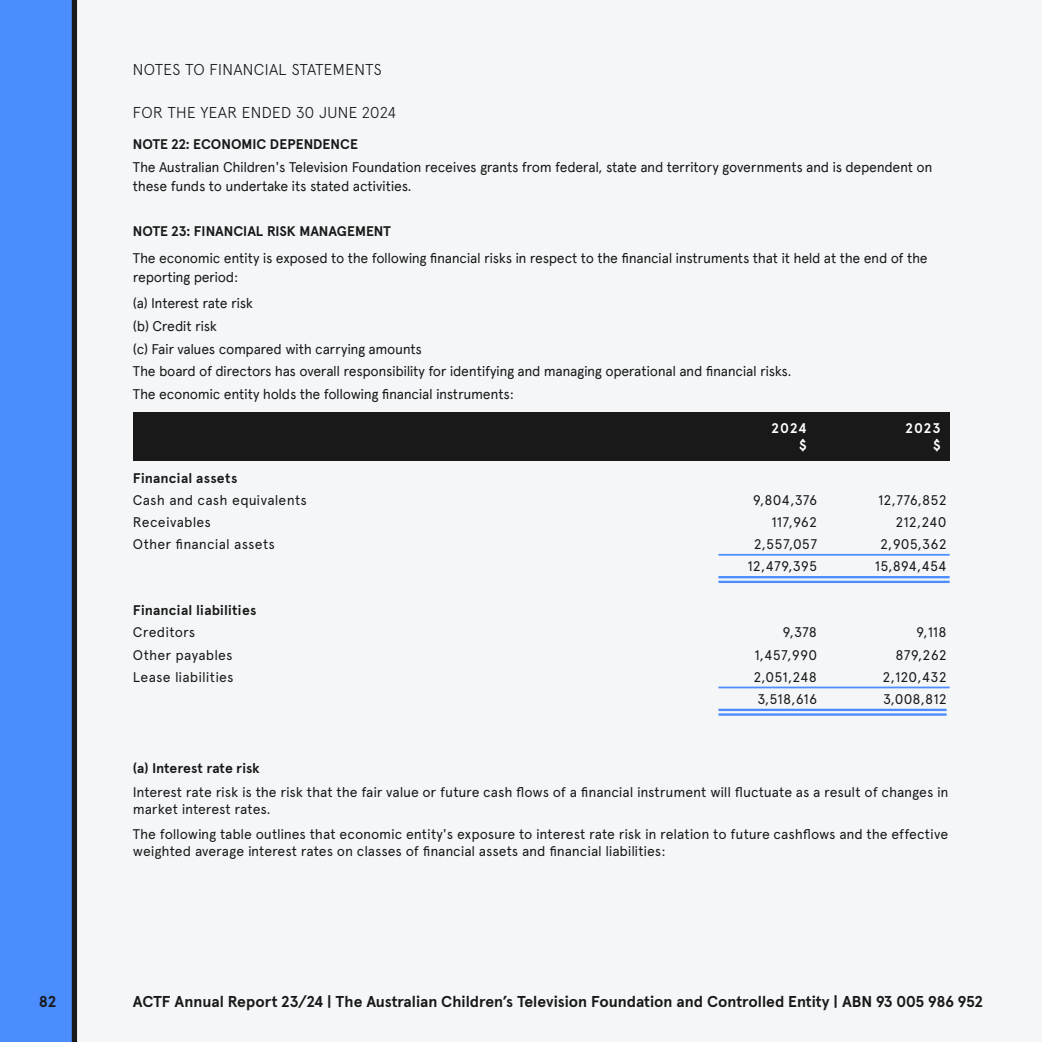
<style>
.page{position:relative;width:1042px;height:1042px;background:#f4f6f8}
.page>*{position:absolute;margin:0;border:0;box-sizing:border-box;transform-origin:0 0}
.BTS_Contents_Sub{font:700 15.75px "Apercu Pro";color:#191919}
.BTS_Contents_Sub-2{font:300 15.75px "Apercu Pro";letter-spacing:.02em;color:#191919}
.Financials_-_Body_Copy{font:14px/19.2px "Apercu Pro";letter-spacing:-.025em;color:#191919}
.Body_Copy{font:14px/17.2px "Apercu";letter-spacing:-.01em;color:#191919}
.FINANCIALS_BODY{font:14px "Apercu";letter-spacing:.01em;color:#191919}
.FINANCIALS__2_Column_Single_Line{font:14px "Apercu";letter-spacing:.015em;color:#191919}
.Financials_-_Body_Copy-2{font:700 14px "Apercu Pro";color:#191919}
.FINANCIALS__2_Column_Double_Line{font:14px "Apercu";letter-spacing:.015em;color:#191919}
.FINANCIALS_BODY-2{font:700 14px "Apercu";letter-spacing:.02em;color:#191919}
.Body_Copy-2{font:700 14px "Apercu";color:#191919}
.FINANCIALS_-_Note_Header{font:700 14px/17.2px "Apercu";letter-spacing:.045em;color:#fff;text-align:right}
</style>
<div class="page">
<svg style="left:0;top:0;width:78px;height:1042px;background:#4783ed"></svg>
<hr style="left:718px;top:554px;width:231px;height:2px;background:#4b8cff">
<hr style="left:718px;top:576px;width:231px;height:2px;background:#4b8cff">
<hr style="left:718px;top:581px;width:231px;height:2px;background:#4b8cff">
<hr style="left:718px;top:686px;width:231px;height:2px;background:#4b8cff">
<hr style="left:718px;top:709px;width:228px;height:2px;background:#4b8cff">
<hr style="left:718px;top:713px;width:228px;height:3px;background:#4b8cff">
<div style="left:133px;top:412px;width:816px;height:49px;background:#191919"></div>
<p class="BTS_Contents_Sub-2" style="left:133px;top:58px;width:250px">NOTES TO FINANCIAL STATEMENTS</p>
<p class="BTS_Contents_Sub-2" style="left:133px;top:101px;width:264px">FOR THE YEAR ENDED 30 JUNE 2024</p>
<p class="Financials_-_Body_Copy-2" style="left:133px;top:133px;width:227px">NOTE 22: ECONOMIC DEPENDENCE</p>
<p class="Financials_-_Body_Copy" style="left:133px;top:156px;width:801px">The Australian Children's Television Foundation receives grants from federal, state and territory governments and is dependent on these funds to undertake its stated activities.</p>
<p class="Financials_-_Body_Copy-2" style="left:133px;top:220px;width:260px">NOTE 23: FINANCIAL RISK MANAGEMENT</p>
<p class="Financials_-_Body_Copy" style="left:133px;top:247px;width:796px">The economic entity is exposed to the following financial risks in respect to the financial instruments that it held at the end of the reporting period:</p>
<p class="Financials_-_Body_Copy" style="left:133px;top:293px;width:121px">(a) Interest rate risk</p>
<p class="Financials_-_Body_Copy" style="left:133px;top:315px;width:85px">(b) Credit risk</p>
<p class="Financials_-_Body_Copy" style="left:133px;top:338px;width:291px">(c) Fair values compared with carrying amounts</p>
<p class="Financials_-_Body_Copy" style="left:133px;top:361px;width:660px">The board of directors has overall responsibility for identifying and managing operational and financial risks.</p>
<p class="Financials_-_Body_Copy" style="left:133px;top:384px;width:382px">The economic entity holds the following financial instruments:</p>
<p class="FINANCIALS_-_Note_Header" style="left:771px;top:419px;width:37px">2024 $</p>
<p class="FINANCIALS_-_Note_Header" style="left:905px;top:419px;width:37px">2023 $</p>
<p class="FINANCIALS_BODY-2" style="left:133px;top:469px;width:106px">Financial assets</p>
<p class="FINANCIALS_BODY" style="left:133px;top:491px;width:176px">Cash and cash equivalents</p>
<p class="FINANCIALS_BODY" style="left:753px;top:491px;width:66px">9,804,376</p>
<p class="FINANCIALS_BODY" style="left:878px;top:491px;width:70px">12,776,852</p>
<p class="FINANCIALS_BODY" style="left:133px;top:513px;width:79px">Receivables</p>
<p class="FINANCIALS_BODY" style="left:771px;top:513px;width:47px">117,962</p>
<p class="FINANCIALS_BODY" style="left:895px;top:513px;width:53px">212,240</p>
<p class="FINANCIALS__2_Column_Single_Line" style="left:133px;top:536px;width:144px">Other financial assets</p>
<p class="FINANCIALS__2_Column_Single_Line" style="left:754px;top:536px;width:65px">2,557,057</p>
<p class="FINANCIALS__2_Column_Single_Line" style="left:880px;top:536px;width:68px">2,905,362</p>
<p class="FINANCIALS__2_Column_Double_Line" style="left:747px;top:558px;width:71px">12,479,395</p>
<p class="FINANCIALS__2_Column_Double_Line" style="left:875px;top:558px;width:73px">15,894,454</p>
<p class="FINANCIALS_BODY-2" style="left:133px;top:602px;width:125px">Financial liabilities</p>
<p class="FINANCIALS_BODY" style="left:133px;top:624px;width:64px">Creditors</p>
<p class="FINANCIALS_BODY" style="left:782px;top:624px;width:36px">9,378</p>
<p class="FINANCIALS_BODY" style="left:916px;top:624px;width:32px">9,118</p>
<p class="FINANCIALS_BODY" style="left:133px;top:646px;width:101px">Other payables</p>
<p class="FINANCIALS_BODY" style="left:754px;top:646px;width:64px">1,457,990</p>
<p class="FINANCIALS_BODY" style="left:895px;top:646px;width:53px">879,262</p>
<p class="FINANCIALS__2_Column_Single_Line" style="left:133px;top:668px;width:102px">Lease liabilities</p>
<p class="FINANCIALS__2_Column_Single_Line" style="left:753px;top:668px;width:65px">2,051,248</p>
<p class="FINANCIALS__2_Column_Single_Line" style="left:882px;top:668px;width:66px">2,120,432</p>
<p class="FINANCIALS__2_Column_Double_Line" style="left:757px;top:690px;width:61px">3,518,616</p>
<p class="FINANCIALS__2_Column_Double_Line" style="left:883px;top:690px;width:65px">3,008,812</p>
<p class="Body_Copy-2" style="left:133px;top:759px;width:128px">(a) Interest rate risk</p>
<p class="Body_Copy" style="left:133px;top:783px;width:817px">Interest rate risk is the risk that the fair value or future cash flows of a financial instrument will fluctuate as a result of changes in market interest rates.</p>
<p class="Body_Copy" style="left:133px;top:825px;width:817px">The following table outlines that economic entity's exposure to interest rate risk in relation to future cashflows and the effective weighted average interest rates on classes of financial assets and financial liabilities:</p>
<p class="BTS_Contents_Sub" style="left:39px;top:989px;width:19px">82</p>
<p class="BTS_Contents_Sub" style="left:133px;top:989px;width:851px">ACTF Annual Report 23/24 | The Australian Children’s Television Foundation and Controlled Entity | ABN 93 005 986 952</p>
</div>
